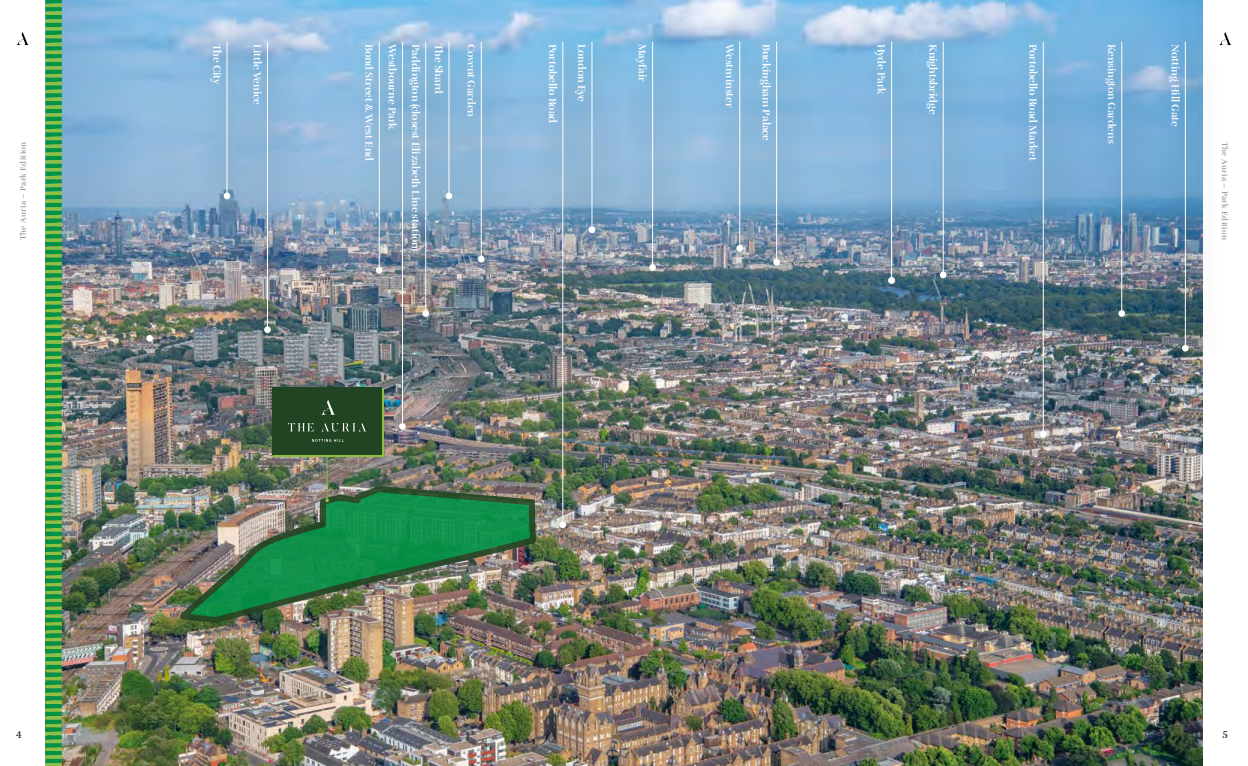
<style>
.page{position:relative;width:1248px;height:766px;background:#fff}
.page>*{position:absolute;margin:0;border:0;box-sizing:border-box;transform-origin:0 0}
.t1{font:10.7px "Rufina Stencil Alt 01 Bold";letter-spacing:-.02em;color:#fff}
.t2{font:10px "Rufina Stencil Regular";color:#000}
.t3{font:8px "Rufina Stencil Regular";letter-spacing:.04em;color:#878787}
</style>
<div class="page">
<img style="left:62px;top:0;width:1140px;height:765px">
<div style="left:121px;top:310px;width:64px;height:64px;background:#214522;opacity:.4"></div>
<div style="left:146px;top:335px;width:7px;height:6px;background:#fff;border-radius:50%"></div>
<div style="left:397px;top:19px;width:65px;height:330px;background:#214522;opacity:.4"></div>
<div style="left:534px;top:19px;width:65px;height:542px;background:#214522;opacity:.4"></div>
<hr style="left:562px;top:42px;width:1px;height:482px;background:#fff">
<div style="left:559px;top:521px;width:7px;height:7px;background:#fff;border-radius:50%"></div>
<div style="left:1014px;top:19px;width:65px;height:451px;background:#214522;opacity:.4"></div>
<hr style="left:1042px;top:42px;width:1px;height:392px;background:#fff">
<div style="left:1039px;top:430px;width:7px;height:7px;background:#fff;border-radius:50%"></div>
<div style="left:420px;top:19px;width:65px;height:213px;background:#214522;opacity:.4"></div>
<hr style="left:448px;top:42px;width:1px;height:154px;background:#fff">
<div style="left:445px;top:192px;width:7px;height:7px;background:#fff;border-radius:50%"></div>
<div style="left:199px;top:19px;width:64px;height:213px;background:#214522;opacity:.4"></div>
<hr style="left:226px;top:42px;width:1px;height:154px;background:#fff">
<div style="left:224px;top:192px;width:6px;height:7px;background:#fff;border-radius:50%"></div>
<div style="left:1156px;top:19px;width:65px;height:366px;background:#214522;opacity:.4"></div>
<hr style="left:1184px;top:42px;width:1px;height:306px;background:#fff">
<svg style="left:1181px;top:345px;width:7px;height:6px"></svg>
<div style="left:748px;top:19px;width:64px;height:279px;background:#214522;opacity:.4"></div>
<hr style="left:776px;top:42px;width:1px;height:220px;background:#fff">
<svg style="left:775px;top:259px;width:4px;height:6px"></svg>
<div style="left:711px;top:19px;width:64px;height:265px;background:#214522;opacity:.4"></div>
<hr style="left:739px;top:42px;width:1px;height:206px;background:#fff">
<div style="left:736px;top:245px;width:7px;height:6px;background:#fff;border-radius:50%"></div>
<div style="left:863px;top:19px;width:64px;height:297px;background:#214522;opacity:.4"></div>
<hr style="left:891px;top:42px;width:1px;height:238px;background:#fff">
<div style="left:888px;top:277px;width:6px;height:7px;background:#fff;border-radius:50%"></div>
<div style="left:624px;top:19px;width:64px;height:285px;background:#214522;opacity:.4"></div>
<hr style="left:652px;top:42px;width:1px;height:225px;background:#fff">
<div style="left:649px;top:264px;width:7px;height:7px;background:#fff;border-radius:50%"></div>
<div style="left:563px;top:19px;width:65px;height:247px;background:#214522;opacity:.4"></div>
<hr style="left:591px;top:42px;width:1px;height:188px;background:#fff">
<div style="left:588px;top:226px;width:7px;height:7px;background:#fff;border-radius:50%"></div>
<div style="left:914px;top:19px;width:65px;height:292px;background:#214522;opacity:.4"></div>
<hr style="left:942px;top:42px;width:1px;height:233px;background:#fff">
<svg style="left:939px;top:271px;width:7px;height:7px"></svg>
<div style="left:374px;top:19px;width:64px;height:444px;background:#214522;opacity:.4"></div>
<hr style="left:402px;top:42px;width:1px;height:384px;background:#fff">
<div style="left:399px;top:423px;width:7px;height:6px;background:#fff;border-radius:50%"></div>
<div style="left:351px;top:19px;width:64px;height:288px;background:#214522;opacity:.4"></div>
<hr style="left:379px;top:42px;width:1px;height:228px;background:#fff">
<svg style="left:376px;top:267px;width:6px;height:6px"></svg>
<div style="left:1093px;top:19px;width:64px;height:330px;background:#214522;opacity:.4"></div>
<hr style="left:1121px;top:42px;width:1px;height:271px;background:#fff">
<div style="left:1118px;top:310px;width:6px;height:7px;background:#fff;border-radius:50%"></div>
<img style="left:176px;top:483px;width:363px;height:140px">
<svg style="left:45px;top:0;width:17px;height:765px;background:#43a449"></svg>
<div style="left:239px;top:19px;width:64px;height:347px;background:#00223e;opacity:.4"></div>
<hr style="left:267px;top:42px;width:1px;height:287px;background:#fff">
<div style="left:264px;top:326px;width:7px;height:7px;background:#fff;border-radius:50%"></div>
<div style="left:453px;top:19px;width:64px;height:276px;background:#214522;opacity:.4"></div>
<hr style="left:481px;top:42px;width:1px;height:217px;background:#fff">
<svg style="left:478px;top:256px;width:6px;height:6px"></svg>
<hr style="left:326px;top:451px;width:1px;height:49px;background:#8fc043">
<svg style="left:325px;top:498px;width:4px;height:4px"></svg>
<svg style="left:1219px;top:32px;width:12px;height:13px"></svg>
<svg style="left:17px;top:32px;width:12px;height:13px"></svg>
<div style="left:274px;top:389px;width:110px;height:67px;background:linear-gradient(to bottom,#8fc043,#8fc043)"></div>
<div style="left:272px;top:387px;width:110px;height:67px;background:#214522"></div>
<svg style="left:288px;top:423px;width:25px;height:8px"></svg>
<svg style="left:322px;top:400px;width:12px;height:14px"></svg>
<svg style="left:322px;top:423px;width:44px;height:8px"></svg>
<svg style="left:312px;top:439px;width:31px;height:2px"></svg>
<p class="t1" style="left:223px;top:44px;width:43px;rotate:90deg">The City</p>
<p class="t1" style="left:264px;top:44px;width:62px;rotate:90deg">Little Venice</p>
<p class="t1" style="left:375px;top:44px;width:119px;rotate:90deg">Bond Street &amp; West End</p>
<p class="t1" style="left:399px;top:44px;width:87px;rotate:90deg">Westbourne Park</p>
<p class="t1" style="left:422px;top:44px;width:209px;rotate:90deg">Paddington (closest Elizabeth Line station)</p>
<p class="t1" style="left:445px;top:44px;width:52px;rotate:90deg">The Shard</p>
<p class="t1" style="left:478px;top:44px;width:74px;rotate:90deg">Covent Garden</p>
<p class="t1" style="left:559px;top:44px;width:81px;rotate:90deg">Portobello Road</p>
<p class="t1" style="left:588px;top:44px;width:60px;rotate:90deg">London Eye</p>
<p class="t1" style="left:649px;top:44px;width:39px;rotate:90deg">Mayfair</p>
<p class="t1" style="left:736px;top:44px;width:65px;rotate:90deg">Westminster</p>
<p class="t1" style="left:773px;top:44px;width:99px;rotate:90deg">Buckingham Palace</p>
<p class="t1" style="left:887px;top:44px;width:53px;rotate:90deg">Hyde Park</p>
<p class="t1" style="left:939px;top:44px;width:72px;rotate:90deg">Knightsbridge</p>
<p class="t1" style="left:1039px;top:44px;width:119px;rotate:90deg">Portobello Road Market</p>
<p class="t1" style="left:1118px;top:44px;width:101px;rotate:90deg">Kensington Gardens</p>
<p class="t1" style="left:1181px;top:44px;width:85px;rotate:90deg">Notting Hill Gate</p>
<p class="t3" style="left:18px;top:240px;width:100px;rotate:-90deg">The Auria – Park Edition</p>
<p class="t3" style="left:1229px;top:142px;width:100px;rotate:90deg">The Auria – Park Edition</p>
<p class="t2" style="left:16px;top:728px;width:7px">4</p>
<p class="t2" style="left:1222px;top:728px;width:7px">5</p>
</div>
